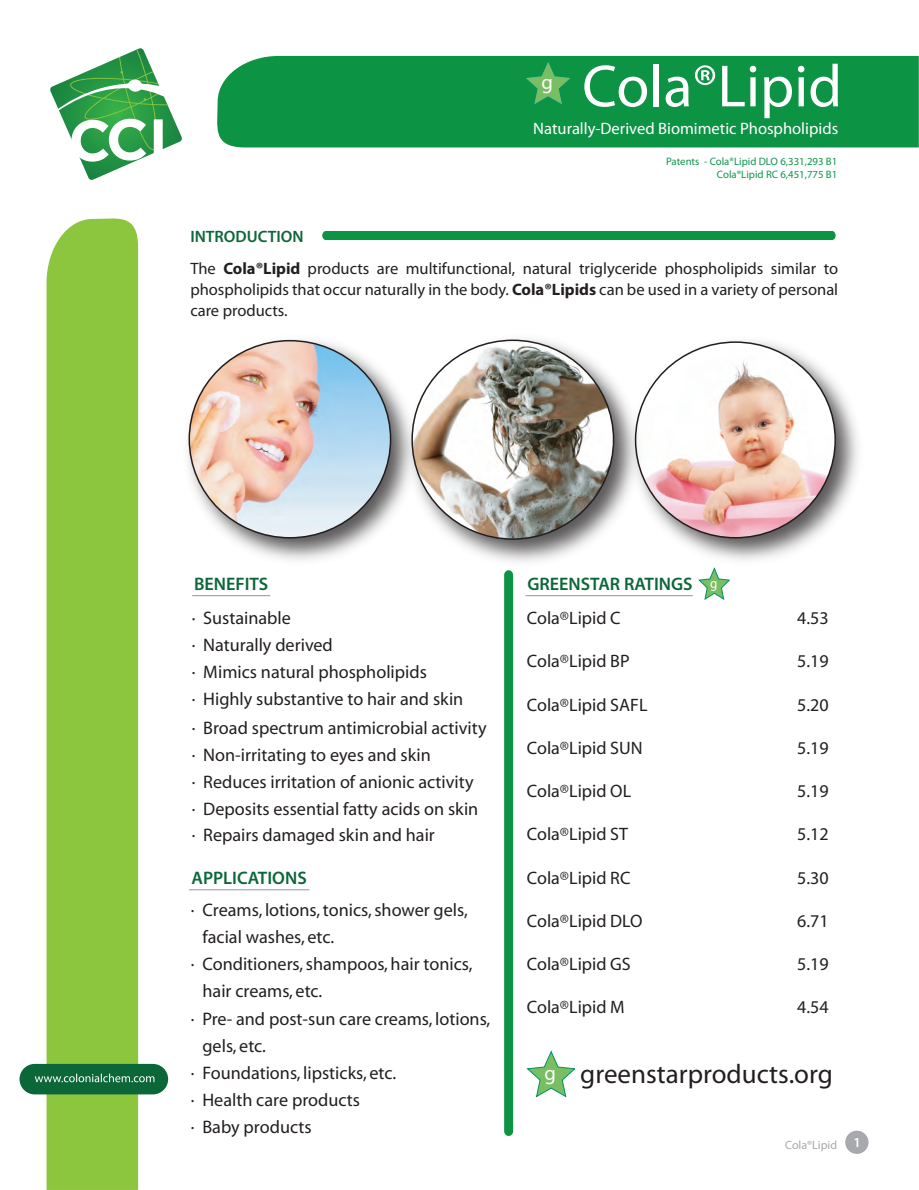
<style>
.page{position:relative;width:919px;height:1190px;background:#fff}
.page>*{position:absolute;margin:0;border:0;box-sizing:border-box;transform-origin:0 0}
.t1{font:60px "Myriad Pro";color:#fff}
.t2{font:27px "Myriad";color:#231f20}
.t3{font:20.55px "Helvetica";color:#fff}
.t4{font:18.15px/26.8px "Myriad";color:#231f20}
.t5{font:18.15px/34.5px "Myriad Pro";color:#231f20}
.t6{font:600 18.15px "Myriad Pro";color:#0c6738}
.t7{font:18px "Myriad";color:#231f20}
.t8{font:16.5px/21px "Myriad Pro";color:#231f20;text-align:justify}
.t9{font:16.5px "Myriad Pro";color:#fff}
.t10{font:600 16.5px "Myriad Pro";color:#0c6738}
.t11{font:13.95px "Helvetica";color:#fff;scale:.94 1}
.t12{font:12px "Myriad Pro";color:#a8a9ad}
.t13{font:10.8px "Myriad Pro";color:#0f964c}
.s1{font-weight:700}
.s2{font-weight:600;color:#0c6738}
.s3{font-family:"Myriad Pro";font-weight:600;color:#0c6738}
.s4{font-family:"Helvetica";font-size:20.55px;color:#fff}
</style>
<div class="page">
<div style="left:46px;top:218px;width:92px;height:971px;background:#8bc63e"></div>
<div style="left:217px;top:56px;width:701px;height:91px;background:#0d9344"></div>
<svg style="left:20px;top:1063px;width:148px;height:31px;background:#28784d"></svg>
<div style="left:322px;top:231px;width:513px;height:9px;background:#0d9344"></div>
<svg style="left:504px;top:573px;width:9px;height:562px;background:#109446"></svg>
<svg style="left:845px;top:1130px;width:23px;height:23px"></svg>
<svg style="left:50px;top:48px;width:132px;height:132px"></svg>
<svg style="left:523px;top:59px;width:49px;height:46px;background:#30a150"></svg>
<svg style="left:192px;top:595px;width:79px;height:1px"></svg>
<svg style="left:189px;top:889px;width:121px;height:1px"></svg>
<img style="left:188px;top:339px;width:180px;height:222px">
<img style="left:189px;top:341px;width:201px;height:197px;border-radius:50%">
<img style="left:712px;top:341px;width:146px;height:220px">
<img style="left:635px;top:342px;width:199px;height:196px;border-radius:50%">
<img style="left:368px;top:339px;width:344px;height:234px">
<img style="left:412px;top:340px;width:201px;height:199px;border-radius:50%">
<svg style="left:526px;top:1050px;width:49px;height:46px"></svg>
<svg style="left:524px;top:567px;width:206px;height:32px"></svg>
<p class="t3" style="left:541px;top:71px;width:13px">g</p>
<p class="t1" style="left:582px;top:53px;width:261px">Cola®Lipid</p>
<p class="t9" style="left:533px;top:119px;width:306px">Naturally-Derived Biomimetic Phospholipids</p>
<p class="t13" style="left:666px;top:155px;width:173px">Patents - Cola®Lipid DLO 6,331,293 B1</p>
<p class="t10" style="left:190px;top:227px;width:115px">INTRODUCTION</p>
<p class="t13" style="left:716px;top:168px;width:122px">Cola®Lipid RC 6,451,775 B1</p>
<p class="t8" style="left:190px;top:258px;width:649px">The <span class="s1">Cola®Lipid</span> products are multifunctional, natural triglyceride phospholipids similar to phospholipids that occur naturally in the body. <span class="s1">Cola®Lipids</span> can be used in a variety of personal care products.</p>
<p class="t5" style="left:192px;top:566px;width:101px"><span class="s2">BENEFITS<br></span>· Sustainable</p>
<p class="t4" style="left:192px;top:632px;width:273px">· Naturally derived<br>· Mimics natural phospholipids<br>· Highly substantive to hair and skin</p>
<p class="t4" style="left:192px;top:715px;width:296px">· Broad spectrum antimicrobial activity · Non-irritating to eyes and skin<br>· Reduces irritation of anionic activity<br>· Deposits essential fatty acids on skin · Repairs damaged skin and hair</p>
<p class="t4" style="left:191px;top:862px;width:278px;line-height:32px"><span class="s3">APPLICATIONS<br></span>· Creams, lotions, tonics, shower gels,</p>
<p class="t4" style="left:202px;top:924px;width:133px">facial washes, etc.</p>
<p class="t4" style="left:191px;top:951px;width:283px">· Conditioners, shampoos, hair tonics,</p>
<p class="t4" style="left:202px;top:978px;width:121px">hair creams, etc.</p>
<p class="t4" style="left:191px;top:1005px;width:301px">· Pre- and post-sun care creams, lotions,</p>
<p class="t4" style="left:202px;top:1033px;width:65px">gels, etc.</p>
<p class="t4" style="left:191px;top:1060px;width:207px">· Foundations, lipsticks, etc.</p>
<p class="t4" style="left:191px;top:1087px;width:170px">· Health care products</p>
<p class="t4" style="left:191px;top:1114px;width:122px">· Baby products</p>
<p class="t6" style="left:527px;top:573px;width:167px">GREENSTAR RATINGS</p>
<p class="t7" style="left:526px;top:609px;width:95px">Cola®Lipid C</p>
<p class="t7" style="left:796px;top:609px;width:33px">4.53</p>
<p class="t7" style="left:526px;top:652px;width:104px">Cola®Lipid BP</p>
<p class="t7" style="left:796px;top:652px;width:33px">5.19</p>
<p class="t7" style="left:526px;top:695px;width:122px">Cola®Lipid SAFL</p>
<p class="t7" style="left:796px;top:695px;width:33px">5.20</p>
<p class="t7" style="left:526px;top:739px;width:117px">Cola®Lipid SUN</p>
<p class="t7" style="left:796px;top:739px;width:33px">5.19</p>
<p class="t7" style="left:526px;top:782px;width:106px">Cola®Lipid OL</p>
<p class="t7" style="left:796px;top:782px;width:33px">5.19</p>
<p class="t7" style="left:526px;top:825px;width:103px">Cola®Lipid ST</p>
<p class="t7" style="left:796px;top:825px;width:33px">5.12</p>
<p class="t7" style="left:526px;top:868px;width:105px">Cola®Lipid RC</p>
<p class="t7" style="left:796px;top:868px;width:33px">5.30</p>
<p class="t7" style="left:526px;top:911px;width:117px">Cola®Lipid DLO</p>
<p class="t7" style="left:796px;top:911px;width:33px">6.71</p>
<p class="t7" style="left:526px;top:955px;width:105px">Cola®Lipid GS</p>
<p class="t7" style="left:796px;top:955px;width:33px">5.19</p>
<p class="t7" style="left:526px;top:998px;width:99px">Cola®Lipid M</p>
<p class="t7" style="left:796px;top:998px;width:33px">4.54</p>
<p class="t11" style="left:709px;top:576px;width:9px">g</p>
<p class="t2" style="left:544px;top:1060px;width:290px"><span class="s4">g</span> greenstarproducts.org</p>
<p class="t12" style="left:784px;top:1138px;width:77px">Cola®Lipid <sup>1</sup></p>
</div>
